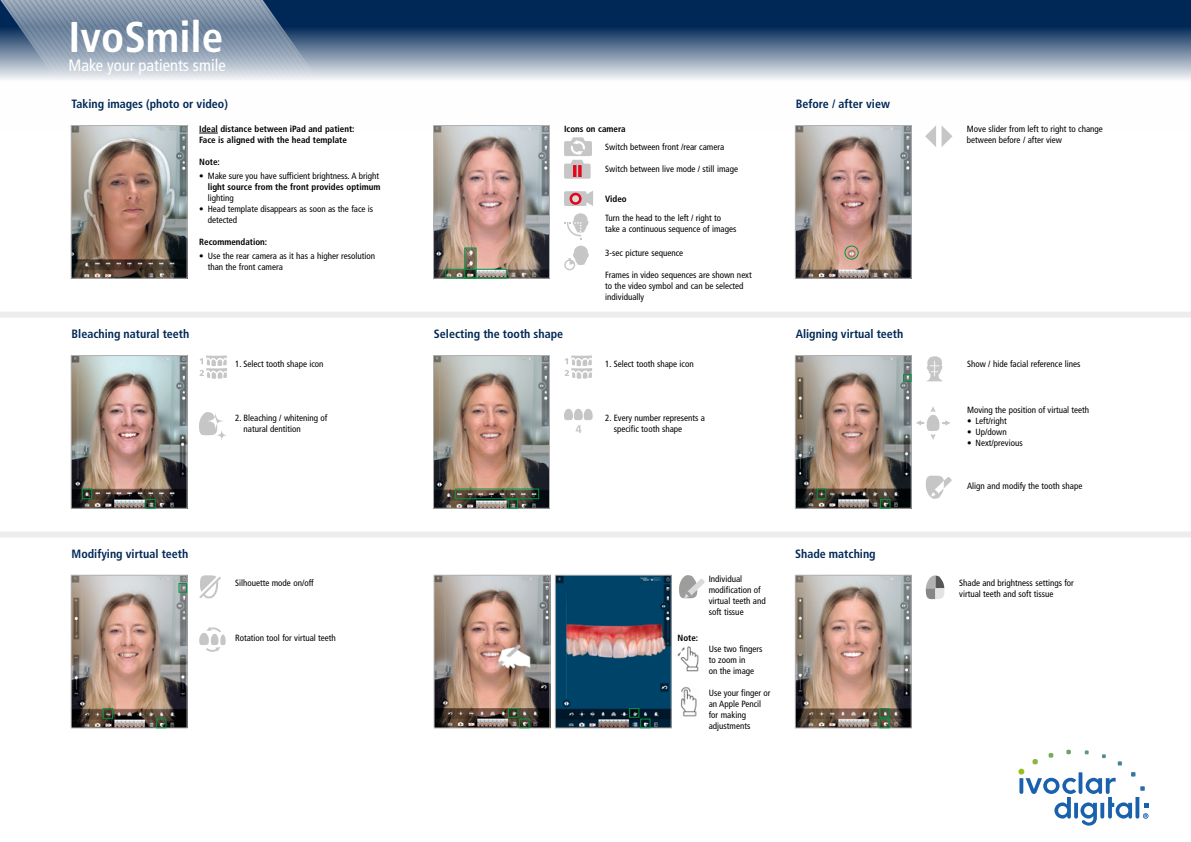
<style>
.page{position:relative;width:1191px;height:842px;background:#fff}
.page>*{position:absolute;margin:0;border:0;box-sizing:border-box;transform-origin:0 0}
.Untertitel_reg{font:700 condensed 43px "Frutiger";color:#fff}
.Untertitel_reg-2{font:condensed 16.5px "Frutiger";color:#fff}
.Untertitel_Bld{font:700 condensed 12px "Frutiger";color:#002856}
.Fliesstext_7_5_9{font:condensed 9px/11px "Frutiger";color:#000}
.Fliesstext_7_5_9-2{font:700 condensed 9px/11px "Frutiger";color:#000}
.s1{font-weight:700}
</style>
<div class="page">
<svg style="left:70px;top:0;width:1121px;height:132px"></svg>
<svg style="left:0;top:0;width:323px;height:86px;background:#91a1b4"></svg>
<svg style="left:1018px;top:750px;width:130px;height:76px"></svg>
<div style="left:0;top:312px;width:1191px;height:6px;background:#ededed"></div>
<div style="left:0;top:531px;width:1191px;height:6px;background:#ededed"></div>
<svg style="left:199px;top:133px;width:19px;height:1px"></svg>
<img style="left:73px;top:127px;width:112px;height:149px">
<div style="left:71px;top:125px;width:116px;height:153px;border:1px solid #b3b2b2"></div>
<img style="left:73px;top:577px;width:112px;height:149px">
<div style="left:71px;top:575px;width:116px;height:153px;border:1px solid #b3b2b2"></div>
<img style="left:797px;top:577px;width:112px;height:149px">
<div style="left:795px;top:575px;width:116px;height:153px;border:1px solid #b3b2b2"></div>
<img style="left:436px;top:577px;width:112px;height:149px">
<div style="left:434px;top:575px;width:116px;height:153px;border:1px solid #b3b2b2"></div>
<img style="left:557px;top:577px;width:112px;height:149px">
<div style="left:555px;top:575px;width:116px;height:153px;border:1px solid #b3b2b2"></div>
<img style="left:435px;top:127px;width:112px;height:149px">
<div style="left:433px;top:125px;width:116px;height:153px;border:1px solid #b3b2b2"></div>
<div style="left:464px;top:248px;width:12px;height:30px;border:1px solid #009641"></div>
<div style="left:445px;top:269px;width:62px;height:9px;border:1px solid #009641"></div>
<svg style="left:564px;top:191px;width:29px;height:15px"></svg>
<svg style="left:569px;top:193px;width:12px;height:12px"></svg>
<div style="left:572px;top:195px;width:7px;height:7px;background:#dadada;border-radius:50%"></div>
<svg style="left:564px;top:137px;width:28px;height:42px"></svg>
<svg style="left:564px;top:213px;width:24px;height:26px"></svg>
<svg style="left:564px;top:246px;width:25px;height:25px"></svg>
<svg style="left:925px;top:125px;width:27px;height:22px"></svg>
<div style="left:103px;top:708px;width:10px;height:11px;border:1px solid #009641"></div>
<div style="left:156px;top:719px;width:10px;height:9px;border:1px solid #009641"></div>
<div style="left:519px;top:719px;width:10px;height:9px;border:1px solid #009641"></div>
<div style="left:179px;top:583px;width:8px;height:10px;border:1px solid #009641"></div>
<div style="left:640px;top:719px;width:10px;height:9px;border:1px solid #009641"></div>
<div style="left:879px;top:719px;width:10px;height:9px;border:1px solid #009641"></div>
<div style="left:629px;top:708px;width:10px;height:10px;border:1px solid #009641"></div>
<div style="left:879px;top:708px;width:10px;height:10px;border:1px solid #009641"></div>
<div style="left:508px;top:708px;width:10px;height:10px;border:1px solid #009641"></div>
<img style="left:73px;top:357px;width:112px;height:149px">
<div style="left:71px;top:355px;width:116px;height:153px;border:1px solid #b3b2b2"></div>
<div style="left:82px;top:489px;width:10px;height:10px;border:1px solid #009641"></div>
<div style="left:145px;top:499px;width:11px;height:9px;border:1px solid #009641"></div>
<img style="left:435px;top:357px;width:112px;height:149px">
<div style="left:433px;top:355px;width:116px;height:153px;border:1px solid #b3b2b2"></div>
<div style="left:455px;top:489px;width:84px;height:10px;border:1px solid #009641"></div>
<div style="left:508px;top:499px;width:10px;height:9px;border:1px solid #009641"></div>
<img style="left:797px;top:357px;width:112px;height:149px">
<div style="left:795px;top:355px;width:116px;height:153px;border:1px solid #b3b2b2"></div>
<div style="left:817px;top:489px;width:9px;height:10px;border:1px solid #009641"></div>
<div style="left:880px;top:499px;width:10px;height:9px;border:1px solid #009641"></div>
<div style="left:903px;top:374px;width:8px;height:8px;border:1px solid #009641"></div>
<svg style="left:199px;top:355px;width:28px;height:24px"></svg>
<svg style="left:564px;top:355px;width:28px;height:24px"></svg>
<svg style="left:199px;top:412px;width:28px;height:28px"></svg>
<svg style="left:564px;top:409px;width:28px;height:24px"></svg>
<img style="left:797px;top:127px;width:112px;height:149px">
<div style="left:795px;top:125px;width:116px;height:153px;border:1px solid #b3b2b2"></div>
<div style="left:844px;top:245px;width:14px;height:15px;border:1px solid #009641;border-radius:50%"></div>
<svg style="left:926px;top:356px;width:17px;height:25px"></svg>
<svg style="left:916px;top:407px;width:34px;height:33px"></svg>
<svg style="left:925px;top:476px;width:26px;height:23px"></svg>
<svg style="left:199px;top:575px;width:22px;height:23px"></svg>
<svg style="left:199px;top:627px;width:27px;height:25px"></svg>
<svg style="left:679px;top:575px;width:26px;height:23px"></svg>
<img style="left:677px;top:647px;width:22px;height:24px">
<img style="left:680px;top:687px;width:17px;height:29px">
<svg style="left:925px;top:575px;width:19px;height:24px"></svg>
<p class="Untertitel_reg" style="left:69px;top:12px;width:156px">IvoSmile</p>
<p class="Untertitel_reg-2" style="left:69px;top:56px;width:158px">Make your patients smile</p>
<p class="Untertitel_Bld" style="left:72px;top:97px;width:158px">Taking images (photo or video)</p>
<p class="Fliesstext_7_5_9-2" style="left:199px;top:123px;width:157px">Ideal distance between iPad and patient:<br>Face is aligned with the head template</p>
<p class="Fliesstext_7_5_9-2" style="left:199px;top:156px;width:22px">Note:</p>
<p class="Fliesstext_7_5_9" style="left:208px;top:170px;width:174px;text-indent:-9px">• Make sure you have sufficient brightness. A bright <span class="s1">light source from the front provides optimum </span>lighting</p>
<p class="Fliesstext_7_5_9" style="left:208px;top:203px;width:167px;text-indent:-9px">• Head template disappears as soon as the face is detected</p>
<p class="Fliesstext_7_5_9-2" style="left:199px;top:236px;width:70px">Recommendation:</p>
<p class="Fliesstext_7_5_9" style="left:208px;top:250px;width:169px;text-indent:-9px">• Use the rear camera as it has a higher resolution than the front camera</p>
<p class="Fliesstext_7_5_9-2" style="left:564px;top:123px;width:63px">Icons on camera</p>
<p class="Fliesstext_7_5_9" style="left:605px;top:142px;width:120px">Switch between front /rear camera</p>
<p class="Fliesstext_7_5_9" style="left:605px;top:164px;width:134px">Switch between live mode / still image</p>
<p class="Fliesstext_7_5_9-2" style="left:605px;top:194px;width:23px">Video</p>
<p class="Fliesstext_7_5_9" style="left:605px;top:213px;width:133px">Turn the head to the left / right to take a continuous sequence of images</p>
<p class="Fliesstext_7_5_9" style="left:605px;top:247px;width:79px">3-sec picture sequence</p>
<p class="Fliesstext_7_5_9" style="left:605px;top:269px;width:148px">Frames in video sequences are shown next to the video symbol and can be selected individually</p>
<p class="Untertitel_Bld" style="left:795px;top:97px;width:96px">Before / after view</p>
<p class="Untertitel_Bld" style="left:72px;top:327px;width:119px">Bleaching natural teeth</p>
<p class="Untertitel_Bld" style="left:434px;top:327px;width:131px">Selecting the tooth shape</p>
<p class="Untertitel_Bld" style="left:795px;top:327px;width:109px">Aligning virtual teeth</p>
<p class="Fliesstext_7_5_9" style="left:235px;top:358px;width:90px">1. Select tooth shape icon</p>
<p class="Fliesstext_7_5_9" style="left:243px;top:413px;width:85px;text-indent:-9px">2. Bleaching / whitening of natural dentition</p>
<p class="Fliesstext_7_5_9" style="left:605px;top:358px;width:90px">1. Select tooth shape icon</p>
<p class="Fliesstext_7_5_9" style="left:614px;top:413px;width:93px;text-indent:-9px">2. Every number represents a specific tooth shape</p>
<p class="Untertitel_Bld" style="left:72px;top:547px;width:118px">Modifying virtual teeth</p>
<p class="Untertitel_Bld" style="left:795px;top:547px;width:82px">Shade matching</p>
<p class="Fliesstext_7_5_9" style="left:967px;top:124px;width:137px">Move slider from left to right to change between before / after view</p>
<p class="Fliesstext_7_5_9" style="left:967px;top:358px;width:115px">Show / hide facial reference lines</p>
<p class="Fliesstext_7_5_9" style="left:967px;top:404px;width:124px">Moving the position of virtual teeth</p>
<p class="Fliesstext_7_5_9" style="left:967px;top:415px;width:41px">• Left/right</p>
<p class="Fliesstext_7_5_9" style="left:967px;top:426px;width:41px">• Up/down</p>
<p class="Fliesstext_7_5_9" style="left:967px;top:437px;width:57px">• Next/previous</p>
<p class="Fliesstext_7_5_9" style="left:967px;top:481px;width:117px">Align and modify the tooth shape</p>
<p class="Fliesstext_7_5_9" style="left:709px;top:573px;width:58px">Individual modification of virtual teeth and soft tissue</p>
<p class="Fliesstext_7_5_9" style="left:235px;top:578px;width:80px">Silhouette mode on/off</p>
<p class="Fliesstext_7_5_9" style="left:959px;top:578px;width:116px">Shade and brightness settings for virtual teeth and soft tissue</p>
<p class="Fliesstext_7_5_9" style="left:235px;top:632px;width:102px">Rotation tool for virtual teeth</p>
<p class="Fliesstext_7_5_9-2" style="left:677px;top:632px;width:22px">Note:</p>
<p class="Fliesstext_7_5_9" style="left:709px;top:643px;width:55px">Use two fingers to zoom in<br>on the image</p>
<p class="Fliesstext_7_5_9" style="left:709px;top:687px;width:63px">Use your finger or an Apple Pencil for making adjustments</p>
</div>
